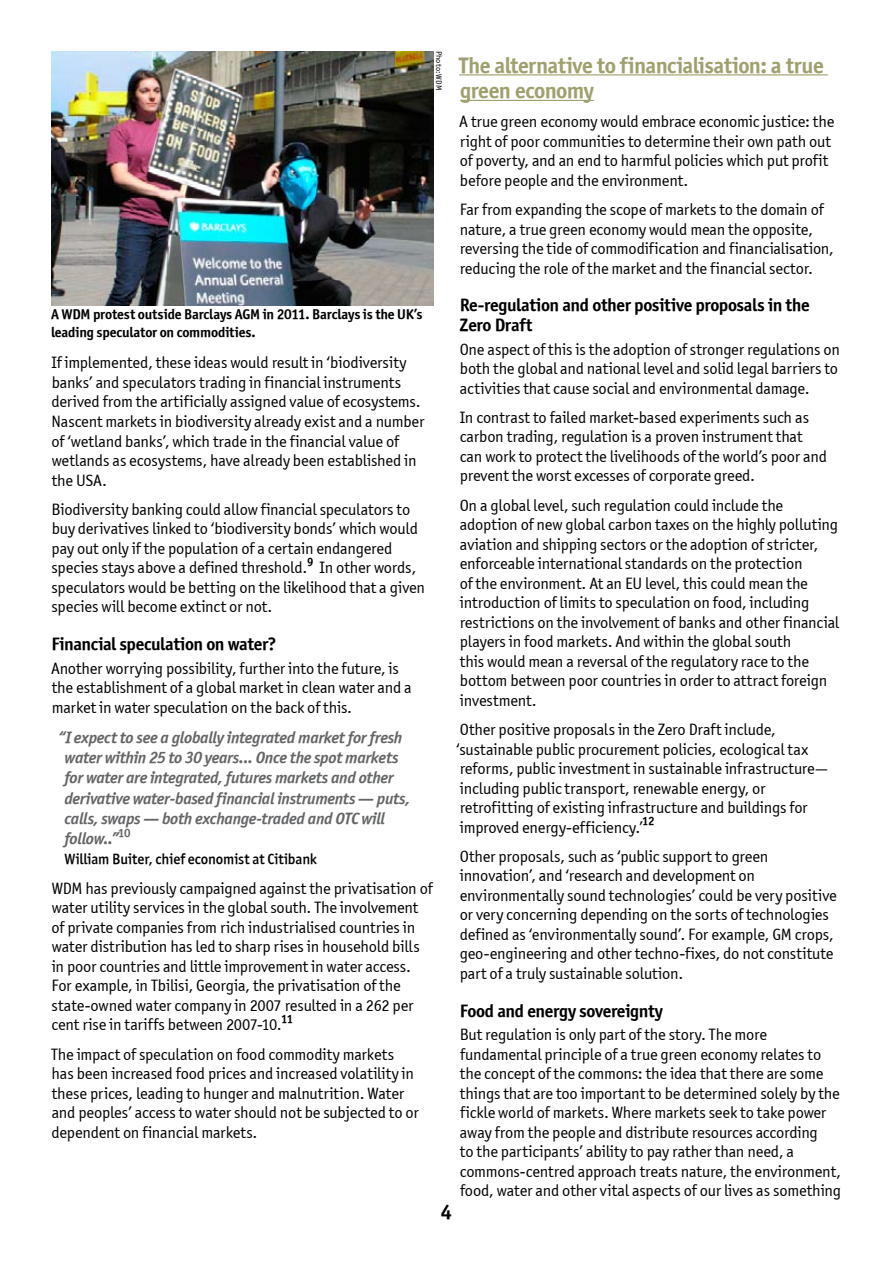
<style>
.page{position:relative;width:893px;height:1263px;background:#fff}
.page>*{position:absolute;margin:0;border:0;box-sizing:border-box;transform-origin:0 0}
.t1{font:22.5px/25.5px "Officina Sans ITCTT Bold";letter-spacing:-.025em;color:#9fa06e}
.t2{font:21px "Officina Sans ITCTT Bold";color:#000}
.t3{font:18px/19.5px "Officina Sans ITCTT Bold";letter-spacing:-.02em;color:#000}
.t4{font:16.5px/19.5px "Officina Sans ITCTT Book";letter-spacing:-.01em;color:#000}
.t5{font:italic 16.5px/20.2px "Officina Sans ITCTT Bold";letter-spacing:-.02em;color:#646567}
.t6{font:15px "Officina San Md ITCTT Medium";letter-spacing:-.005em;color:#000}
.t7{font:14.25px/18px "Officina Sans ITCTT Bold";letter-spacing:-.01em;color:#000}
.t8{font:12px "Officina Sans ITCTT Bold";color:#000}
.t9{font:12px "Officina Sans ITCTT Bold";color:#646567}
.t10{font:8.25px "Officina Sans ITCTT Book";letter-spacing:.005em;color:#000}
</style>
<div class="page">
<hr style="left:459px;top:74px;width:369px;height:1px;background:#9fa06e">
<hr style="left:460px;top:100px;width:134px;height:1px;background:#9fa06e">
<img style="left:51px;top:51px;width:383px;height:255px">
<p class="t10" style="left:444px;top:51px;width:41px;rotate:90deg">Photo: WDM</p>
<p class="t7" style="left:51px;top:305px;width:373px">A WDM protest outside Barclays AGM in 2011. Barclays is the UK’s leading speculator on commodities.</p>
<p class="t4" style="left:52px;top:353px;width:374px">If implemented, these ideas would result in ‘biodiversity banks’ and speculators trading in financial instruments derived from the artificially assigned value of ecosystems.<br>Nascent markets in biodiversity already exist and a number of ‘wetland banks’, which trade in the financial value of wetlands as ecosystems, have already been established in the USA.</p>
<p class="t4" style="left:51px;top:499px;width:368px">Biodiversity banking could allow financial speculators to buy derivatives linked to ‘biodiversity bonds’ which would pay out only if the population of a certain endangered species stays above a defined threshold.</p>
<p class="t8" style="left:307px;top:554px;width:8px">9</p>
<p class="t4" style="left:52px;top:558px;width:375px;text-indent:268px">In other words, speculators would be betting on the likelihood that a given species will become extinct or not.</p>
<p class="t3" style="left:52px;top:634px;width:227px">Financial speculation on water?</p>
<p class="t4" style="left:51px;top:658px;width:362px">Another worrying possibility, further into the future, is the establishment of a global market in clean water and a market in water speculation on the back of this.</p>
<p class="t5" style="left:64px;top:727px;width:347px;text-indent:-7px">“I expect to see a globally integrated market for fresh water within 25 to 30 years... Once the spot markets for water are integrated, futures markets and other derivative water-based financial instruments — puts, calls, swaps — both exchange-traded and OTC will follow..”</p>
<p class="t9" style="left:118px;top:825px;width:14px">10</p>
<p class="t6" style="left:65px;top:850px;width:254px">William Buiter, chief economist at Citibank</p>
<p class="t4" style="left:51px;top:878px;width:383px">WDM has previously campaigned against the privatisation of water utility services in the global south. The involvement of private companies from rich industrialised countries in water distribution has led to sharp rises in household bills in poor countries and little improvement in water access.<br>For example, in Tbilisi, Georgia, the privatisation of the state-owned water company in 2007 resulted in a 262 per cent rise in tariffs between 2007-10.</p>
<p class="t8" style="left:281px;top:1011px;width:14px">11</p>
<p class="t4" style="left:51px;top:1044px;width:369px">The impact of speculation on food commodity markets has been increased food prices and increased volatility in these prices, leading to hunger and malnutrition. Water and peoples’ access to water should not be subjected to or dependent on financial markets.</p>
<h1 class="t1" style="left:459px;top:52px;width:366px">The alternative to financialisation: a true green economy</h1>
<p class="t4" style="left:459px;top:112px;width:377px">A true green economy would embrace economic justice: the right of poor communities to determine their own path out of poverty, and an end to harmful policies which put profit before people and the environment.</p>
<p class="t4" style="left:460px;top:200px;width:376px">Far from expanding the scope of markets to the domain of nature, a true green economy would mean the opposite, reversing the tide of commodification and financialisation, reducing the role of the market and the financial sector.</p>
<p class="t3" style="left:460px;top:295px;width:352px">Re-regulation and other positive proposals in the<br>Zero Draft</p>
<p class="t4" style="left:460px;top:339px;width:382px;text-align:justify">One aspect of this is the adoption of stronger regulations on both the global and national level and solid legal barriers to activities that cause social and environmental damage.</p>
<p class="t4" style="left:460px;top:408px;width:369px">In contrast to failed market-based experiments such as carbon trading, regulation is a proven instrument that can work to protect the livelihoods of the world’s poor and prevent the worst excesses of corporate greed.</p>
<p class="t4" style="left:460px;top:495px;width:381px">On a global level, such regulation could include the adoption of new global carbon taxes on the highly polluting aviation and shipping sectors or the adoption of stricter, enforceable international standards on the protection<br>of the environment. At an EU level, this could mean the introduction of limits to speculation on food, including restrictions on the involvement of banks and other financial players in food markets. And within the global south<br>this would mean a reversal of the regulatory race to the bottom between poor countries in order to attract foreign investment.</p>
<p class="t4" style="left:456px;top:720px;width:373px">Other positive proposals in the Zero Draft include, ‘sustainable public procurement policies, ecological tax reforms, public investment in sustainable infrastructure— including public transport, renewable energy, or retrofitting of existing infrastructure and buildings for improved energy-efficiency.’</p>
<p class="t8" style="left:642px;top:813px;width:14px">12</p>
<p class="t4" style="left:460px;top:846px;width:379px">Other proposals, such as ‘public support to green innovation’, and ‘research and development on environmentally sound technologies’ could be very positive or very concerning depending on the sorts of technologies defined as ‘environmentally sound’. For example, GM crops, geo-engineering and other techno-fixes, do not constitute part of a truly sustainable solution.</p>
<p class="t3" style="left:460px;top:1000px;width:205px">Food and energy sovereignty</p>
<p class="t4" style="left:460px;top:1025px;width:383px">But regulation is only part of the story. The more fundamental principle of a true green economy relates to the concept of the commons: the idea that there are some things that are too important to be determined solely by the fickle world of markets. Where markets seek to take power away from the people and distribute resources according<br>to the participants’ ability to pay rather than need, a commons-centred approach treats nature, the environment, food, water and other vital aspects of our lives as something</p>
<p class="t2" style="left:441px;top:1199px;width:13px">4</p>
</div>
